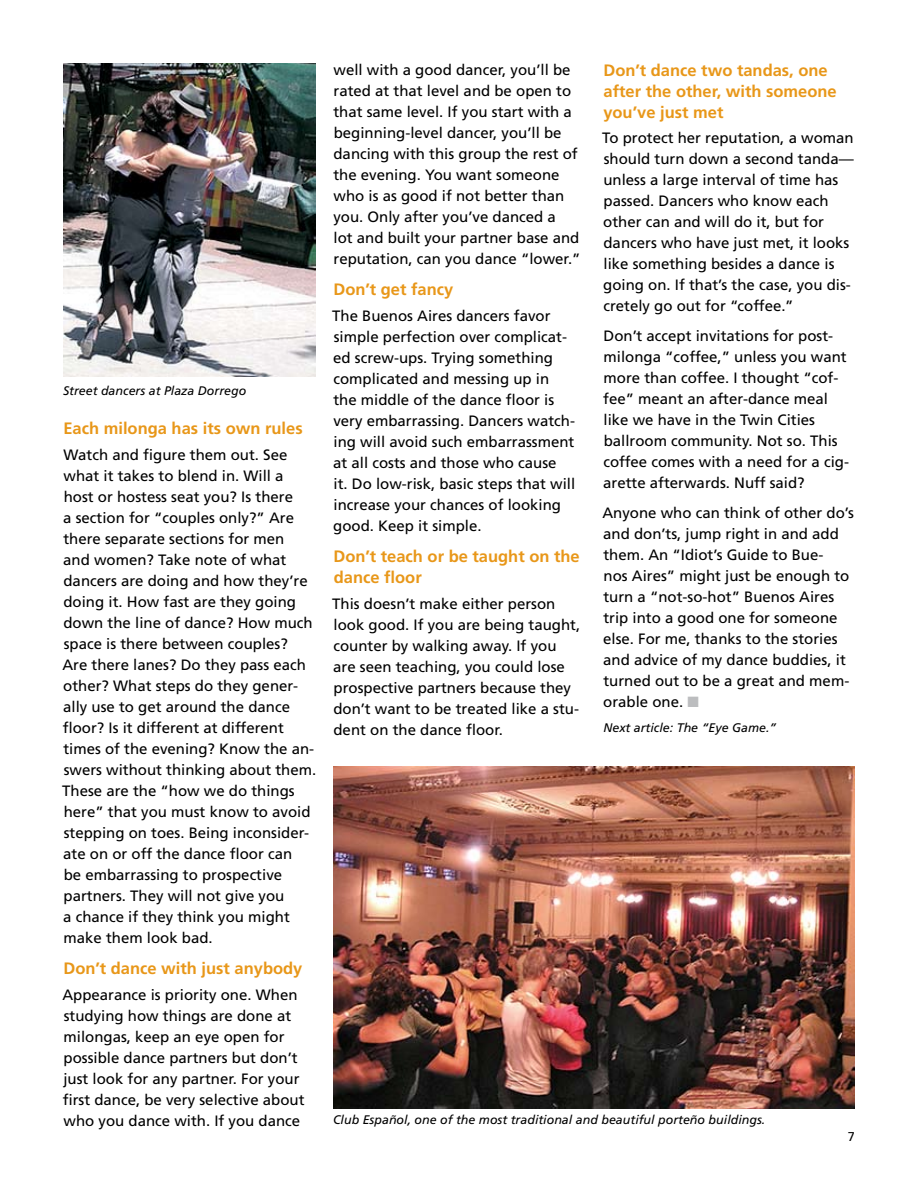
<style>
.page{position:relative;width:918px;height:1188px;background:#fff}
.page>*{position:absolute;margin:0;border:0;box-sizing:border-box;transform-origin:0 0}
.t1{font:700 16.5px/21px "Frutiger";color:#e89719}
.t2{font:15px/21px "Frutiger";color:#000}
.t3{font:italic 12.45px "Frutiger";color:#000}
.s1{color:#bcbdbf}
</style>
<div class="page">
<img style="left:333px;top:766px;width:522px;height:343px">
<img style="left:63px;top:64px;width:252px;height:312px">
<p class="t3" style="left:63px;top:384px;width:185px">Street dancers at Plaza Dorrego</p>
<p class="t1" style="left:63px;top:418px;width:241px">Each milonga has its own rules</p>
<p class="t2" style="left:62px;top:444px;width:255px">Watch and figure them out. See what it takes to blend in. Will a<br>host or hostess seat you? Is there<br>a section for “couples only?” Are there separate sections for men<br>and women? Take note of what dancers are doing and how they’re doing it. How fast are they going down the line of dance? How much space is there between couples?<br>Are there lanes? Do they pass each other? What steps do they gener&shy;ally use to get around the dance floor? Is it different at different times of the evening? Know the an&shy;swers without thinking about them.<br>These are the “how we do things here” that you must know to avoid stepping on toes. Being inconsider&shy;ate on or off the dance floor can<br>be embarrassing to prospective partners. They will not give you<br>a chance if they think you might make them look bad.</p>
<p class="t1" style="left:63px;top:958px;width:240px">Don’t dance with just anybody</p>
<p class="t2" style="left:62px;top:984px;width:244px">Appearance is priority one. When studying how things are done at milongas, keep an eye open for possible dance partners but don’t just look for any partner. For your first dance, be very selective about who you dance with. If you dance</p>
<p class="t2" style="left:333px;top:59px;width:249px">well with a good dancer, you’ll be rated at that level and be open to that same level. If you start with a beginning-level dancer, you’ll be dancing with this group the rest of the evening. You want someone who is as good if not better than you. Only after you’ve danced a<br>lot and built your partner base and reputation, can you dance “lower.”</p>
<p class="t1" style="left:333px;top:279px;width:121px">Don’t get fancy</p>
<p class="t2" style="left:332px;top:305px;width:244px">The Buenos Aires dancers favor simple perfection over complicat&shy;ed screw-ups. Trying something complicated and messing up in<br>the middle of the dance floor is very embarrassing. Dancers watch&shy;ing will avoid such embarrassment at all costs and those who cause<br>it. Do low-risk, basic steps that will increase your chances of looking good. Keep it simple.</p>
<p class="t1" style="left:333px;top:546px;width:248px">Don’t teach or be taught on the dance floor</p>
<p class="t2" style="left:332px;top:593px;width:250px">This doesn’t make either person look good. If you are being taught, counter by walking away. If you are seen teaching, you could lose prospective partners because they don’t want to be treated like a stu&shy;dent on the dance floor.</p>
<p class="t1" style="left:603px;top:59px;width:235px">Don’t dance two tandas, one after the other, with someone you’ve just met</p>
<p class="t2" style="left:602px;top:127px;width:253px">To protect her reputation, a woman should turn down a second tanda— unless a large interval of time has passed. Dancers who know each other can and will do it, but for dancers who have just met, it looks like something besides a dance is going on. If that’s the case, you dis&shy;cretely go out for “coffee.”</p>
<p class="t2" style="left:603px;top:325px;width:247px">Don’t accept invitations for post&shy;milonga “coffee,” unless you want more than coffee. I thought “cof&shy;fee” meant an after-dance meal like we have in the Twin Cities ballroom community. Not so. This coffee comes with a need for a cig&shy;arette afterwards. Nuff said?</p>
<p class="t2" style="left:602px;top:502px;width:253px">Anyone who can think of other do’s and don’ts, jump right in and add them. An “Idiot’s Guide to Bue-<br>nos Aires” might just be enough to turn a “not-so-hot” Buenos Aires trip into a good one for someone else. For me, thanks to the stories and advice of my dance buddies, it turned out to be a great and mem&shy;orable one. <span class="s1">■</span></p>
<p class="t3" style="left:603px;top:720px;width:174px">Next article: The “Eye Game.”</p>
<p class="t3" style="left:333px;top:1112px;width:434px">Club Español, one of the most traditional and beautiful porteño buildings.</p>
</div>
